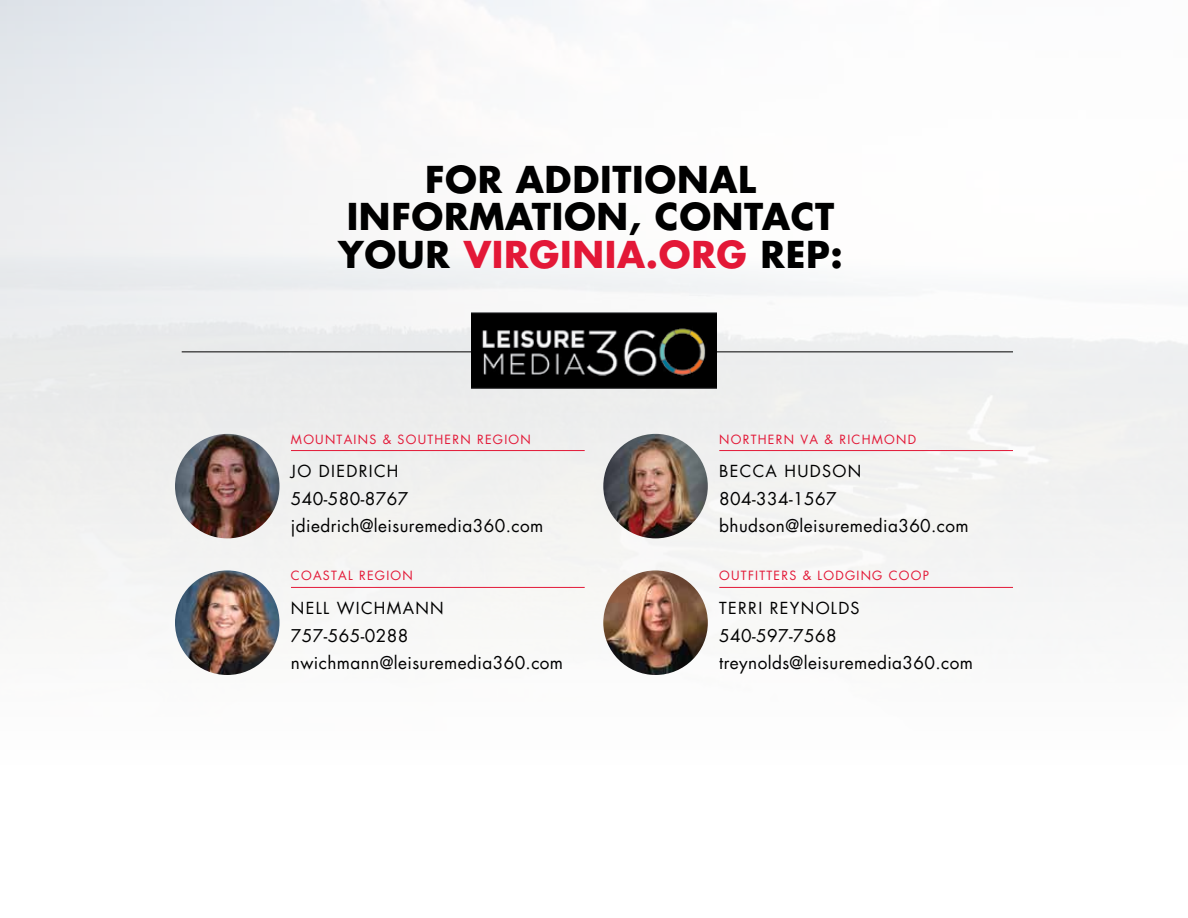
<style>
.page{position:relative;width:1188px;height:918px;background:#fff}
.page>*{position:absolute;margin:0;border:0;box-sizing:border-box;transform-origin:0 0}
.t1{font:700 36px/37.5px "Futura Std";letter-spacing:.02em;color:#000;text-align:center}
.t2{font:17.25px/27.8px "Futura";letter-spacing:.025em;color:#000}
.t3{font:16.2px "Futura";letter-spacing:.08em;color:#000}
.t4{font:12.45px "Futura";letter-spacing:.1em;color:#e31837}
.s1{color:#e31837}
</style>
<div class="page">
<img style="left:0;top:0;width:1188px;height:675px">
<img style="left:175px;top:434px;width:105px;height:104px;border-radius:52px">
<hr style="left:291px;top:450px;width:294px;height:1px;background:#e31837">
<img style="left:175px;top:570px;width:105px;height:105px;border-radius:52px">
<hr style="left:291px;top:587px;width:294px;height:1px;background:#e31837">
<img style="left:603px;top:570px;width:105px;height:105px;border-radius:52px">
<hr style="left:719px;top:587px;width:294px;height:1px;background:#e31837">
<img style="left:603px;top:434px;width:105px;height:104px;border-radius:52px">
<hr style="left:719px;top:450px;width:294px;height:1px;background:#e31837">
<img style="left:472px;top:313px;width:244px;height:75px">
<hr style="left:182px;top:352px;width:290px;height:1px;background:#000">
<hr style="left:716px;top:352px;width:297px;height:1px;background:#000">
<h1 class="t1" style="left:338px;top:160px;width:506px">FOR ADDITIONAL<br>INFORMATION, CONTACT<br>YOUR <span class="s1">VIRGINIA.ORG</span> REP:</h1>
<p class="t4" style="left:291px;top:433px;width:241px">MOUNTAINS &amp; SOUTHERN REGION</p>
<p class="t3" style="left:291px;top:463px;width:109px">JO DIEDRICH</p>
<p class="t2" style="left:291px;top:486px;width:254px">540-580-8767 jdiedrich@leisuremedia360.com</p>
<p class="t4" style="left:291px;top:570px;width:123px">COASTAL REGION</p>
<p class="t3" style="left:291px;top:600px;width:154px">NELL WICHMANN</p>
<p class="t2" style="left:291px;top:623px;width:274px">757-565-0288 nwichmann@leisuremedia360.com</p>
<p class="t4" style="left:719px;top:433px;width:198px">NORTHERN VA &amp; RICHMOND</p>
<p class="t3" style="left:719px;top:463px;width:144px">BECCA HUDSON</p>
<p class="t2" style="left:719px;top:486px;width:251px">804-334-1567 bhudson@leisuremedia360.com</p>
<p class="t4" style="left:719px;top:570px;width:211px">OUTFITTERS &amp; LODGING COOP</p>
<p class="t3" style="left:719px;top:600px;width:142px">TERRI REYNOLDS</p>
<p class="t2" style="left:719px;top:623px;width:255px">540-597-7568 treynolds@leisuremedia360.com</p>
</div>
